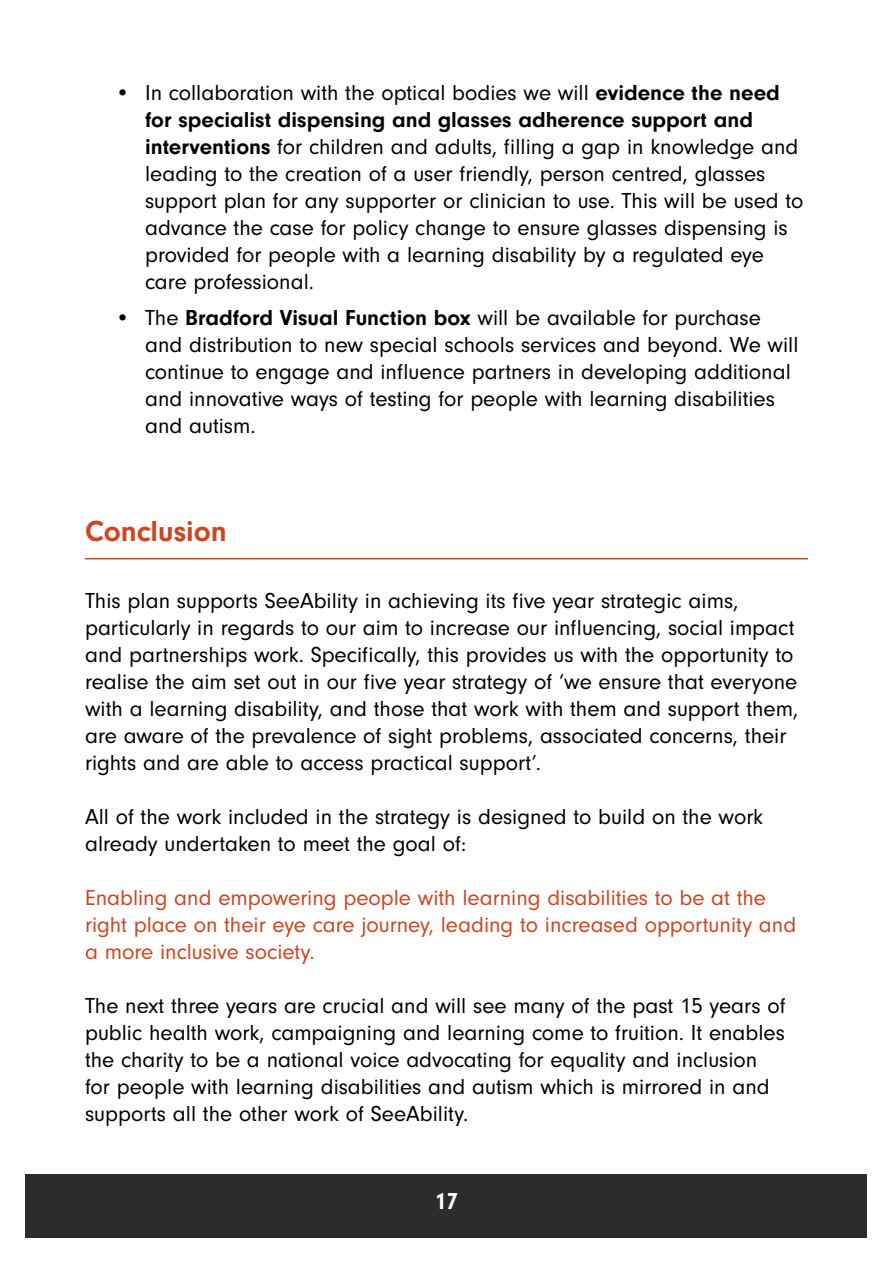
<style>
.page{position:relative;width:893px;height:1263px;background:#fff}
.page>*{position:absolute;margin:0;border:0;box-sizing:border-box;transform-origin:0 0}
.t1{font:700 30px "Neuzeit Gro";color:#cf4520}
.t2{font:700 24px "Neuzeit Gro";color:#fff}
.body{font:22.5px/27px "Neuzeit Gro";color:#000}
.body-2{font:22.5px/27px "Neuzeit Gro";color:#cf4520}
.s1{font-weight:700}
</style>
<div class="page">
<div style="left:26px;top:1174px;width:841px;height:63px;background:#2c2c2c"></div>
<hr style="left:85px;top:558px;width:723px;height:1px;background:#cf4520">
<p class="body" style="left:145px;top:80px;width:660px;text-indent:-30px">• In collaboration with the optical bodies we will <span class="s1">evidence the need for specialist dispensing and glasses adherence support and interventions</span> for children and adults, filling a gap in knowledge and leading to the creation of a user friendly, person centred, glasses support plan for any supporter or clinician to use. This will be used to advance the case for policy change to ensure glasses dispensing is provided for people with a learning disability by a regulated eye care professional.</p>
<p class="body" style="left:145px;top:304px;width:655px;text-indent:-30px">• The <span class="s1">Bradford Visual Function box</span> will be available for purchase and distribution to new special schools services and beyond. We will continue to engage and influence partners in developing additional and innovative ways of testing for people with learning disabilities and autism.</p>
<h2 class="t1" style="left:85px;top:514px;width:143px">Conclusion</h2>
<p class="body" style="left:85px;top:588px;width:715px">This plan supports SeeAbility in achieving its five year strategic aims, particularly in regards to our aim to increase our influencing, social impact and partnerships work. Specifically, this provides us with the opportunity to realise the aim set out in our five year strategy of ‘we ensure that everyone with a learning disability, and those that work with them and support them, are aware of the prevalence of sight problems, associated concerns, their rights and are able to access practical support’.</p>
<p class="body" style="left:85px;top:804px;width:680px">All of the work included in the strategy is designed to build on the work already undertaken to meet the goal of:</p>
<p class="body-2" style="left:85px;top:885px;width:713px">Enabling and empowering people with learning disabilities to be at the right place on their eye care journey, leading to increased opportunity and a more inclusive society.</p>
<p class="body" style="left:85px;top:993px;width:702px">The next three years are crucial and will see many of the past 15 years of public health work, campaigning and learning come to fruition. It enables the charity to be a national voice advocating for equality and inclusion for people with learning disabilities and autism which is mirrored in and supports all the other work of SeeAbility.</p>
<p class="t2" style="left:434px;top:1188px;width:25px">17</p>
</div>
